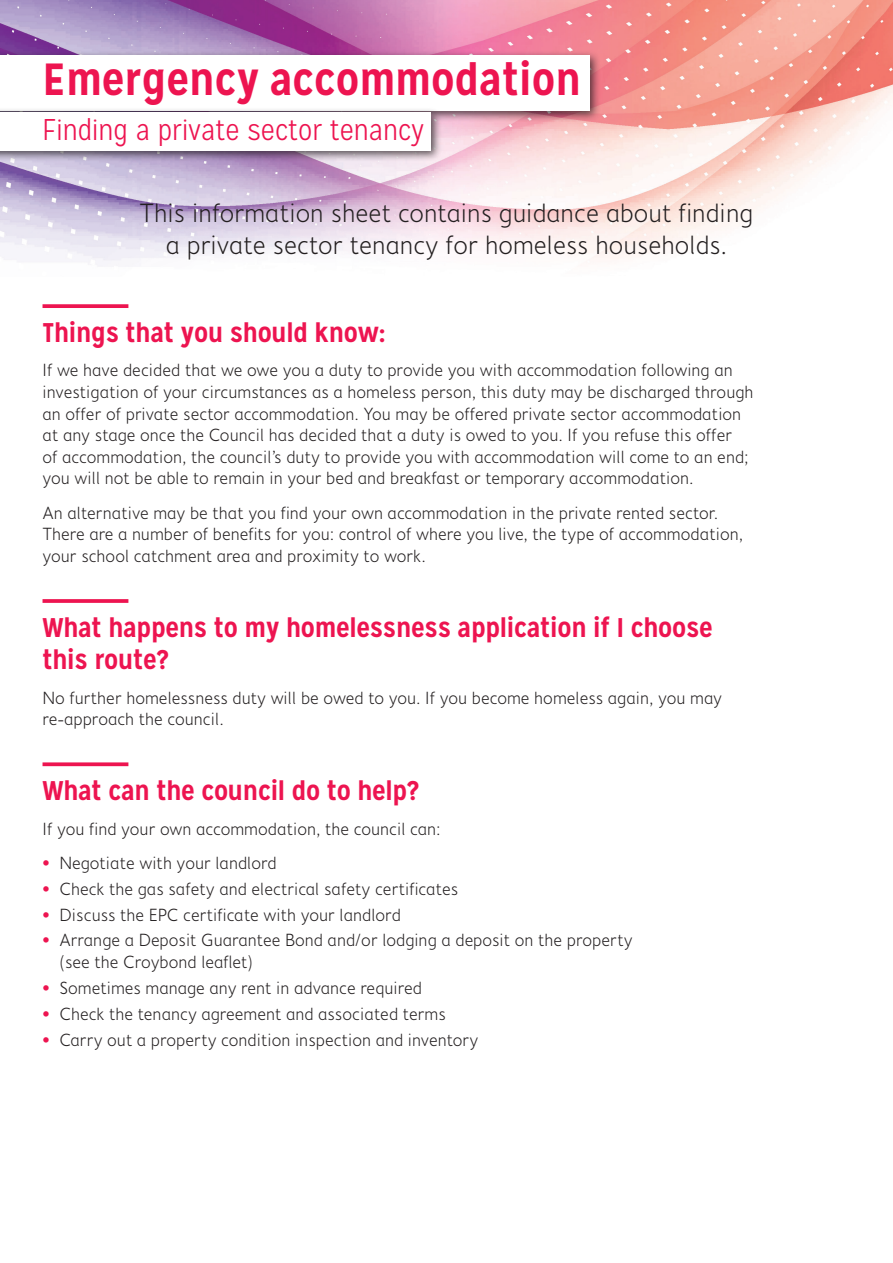
<style>
.page{position:relative;width:893px;height:1263px;background:#fff}
.page>*{position:absolute;margin:0;border:0;box-sizing:border-box;transform-origin:0 0}
.Headings{font:700 45px "Mission Gothic";color:#ed1450}
.Headings-2{font:300 30px "Mission Gothic";color:#ed1450}
.t1{font:700 27px/32.4px "Mission Gothic";letter-spacing:-.01em;color:#ed1450}
.Headings-3{font:300 27px/32.4px "Fiendstar";color:#231f20;text-align:center}
.Body_text{font:300 18px/21.6px "Fiendstar";color:#231f20}
.Bulleted_text{font:300 18px/21.6px "Fiendstar";color:#231f20}
.s1{color:#ed1450}
</style>
<div class="page">
<img style="left:0;top:0;width:893px;height:266px">
<div style="left:0;top:50px;width:601px;height:72px;background:#231f20;opacity:.75"></div>
<div style="left:0;top:55px;width:590px;height:56px;background:#fff"></div>
<div style="left:0;top:107px;width:442px;height:55px;background:#231f20;opacity:.75"></div>
<div style="left:0;top:112px;width:431px;height:39px;background:#fff"></div>
<svg style="left:43px;top:304px;width:85px;height:4px"></svg>
<svg style="left:43px;top:599px;width:85px;height:4px"></svg>
<svg style="left:43px;top:762px;width:85px;height:4px"></svg>
<p class="Headings" style="left:43px;top:51px;width:540px">Emergency accommodation</p>
<p class="Headings-2" style="left:43px;top:112px;width:383px">Finding a private sector tenancy</p>
<p class="Headings-3" style="left:140px;top:197px;width:615px">This information sheet contains guidance about finding a private sector tenancy for homeless households.</p>
<h1 class="t1" style="left:43px;top:316px;width:345px">Things that you should know:</h1>
<p class="Body_text" style="left:43px;top:360px;width:713px">If we have decided that we owe you a duty to provide you with accommodation following an investigation of your circumstances as a homeless person, this duty may be discharged through an offer of private sector accommodation. You may be offered private sector accommodation at any stage once the Council has decided that a duty is owed to you. If you refuse this offer<br>of accommodation, the council’s duty to provide you with accommodation will come to an end; you will not be able to remain in your bed and breakfast or temporary accommodation.</p>
<p class="Body_text" style="left:43px;top:502px;width:702px">An alternative may be that you find your own accommodation in the private rented sector.<br>There are a number of benefits for you: control of where you live, the type of accommodation, your school catchment area and proximity to work.</p>
<h1 class="t1" style="left:43px;top:611px;width:672px">What happens to my homelessness application if I choose this route?</h1>
<p class="Body_text" style="left:43px;top:687px;width:681px">No further homelessness duty will be owed to you. If you become homeless again, you may re-approach the council.</p>
<h1 class="t1" style="left:43px;top:774px;width:378px">What can the council do to help?</h1>
<p class="Body_text" style="left:43px;top:818px;width:400px">If you find your own accommodation, the council can:</p>
<p class="Bulleted_text" style="left:43px;top:852px;width:236px"><span class="s1">•</span> Negotiate with your landlord</p>
<p class="Bulleted_text" style="left:43px;top:878px;width:417px"><span class="s1">•</span> Check the gas safety and electrical safety certificates</p>
<p class="Bulleted_text" style="left:43px;top:904px;width:360px"><span class="s1">•</span> Discuss the EPC certificate with your landlord</p>
<p class="Bulleted_text" style="left:60px;top:930px;width:575px;text-indent:-17px"><span class="s1">•</span> Arrange a Deposit Guarantee Bond and/or lodging a deposit on the property (see the Croybond leaflet)</p>
<p class="Bulleted_text" style="left:43px;top:977px;width:381px"><span class="s1">•</span> Sometimes manage any rent in advance required</p>
<p class="Bulleted_text" style="left:43px;top:1003px;width:405px"><span class="s1">•</span> Check the tenancy agreement and associated terms</p>
<p class="Body_text" style="left:43px;top:1029px;width:437px"><span class="s1">•</span> Carry out a property condition inspection and inventory</p>
</div>
